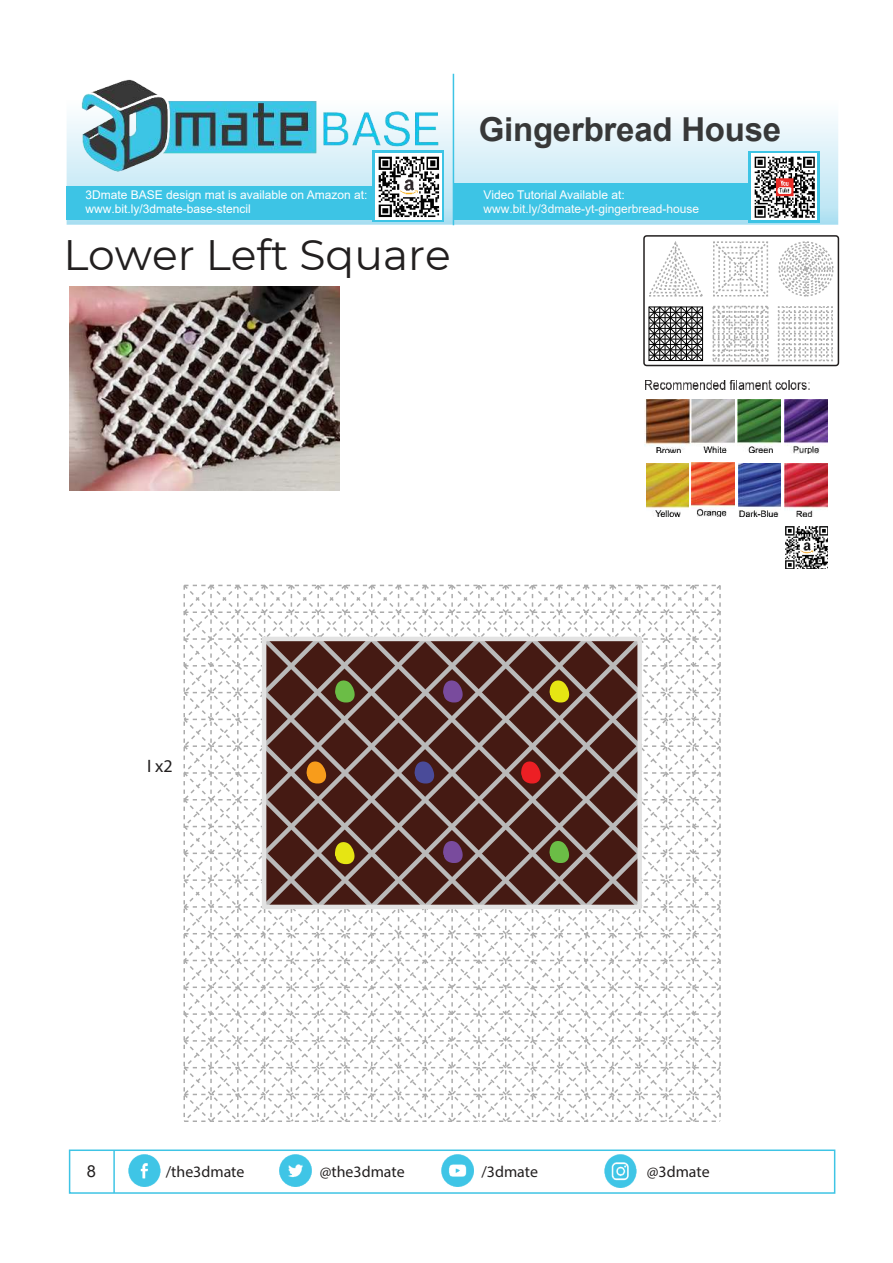
<style>
.page{position:relative;width:893px;height:1263px;background:#fff}
.page>*{position:absolute;margin:0;border:0;box-sizing:border-box;transform-origin:0 0}
.t1{font:42.45px "Montserrat";color:#221f1f}
.t2{font:700 33px "Arial";letter-spacing:-.005em;color:#373838}
.t3{font:18px "Myriad Pro";color:#221f1f}
.t4{font:16.5px "Arial";color:#221f1f}
.t5{font:15.9px "Myriad Pro";color:#221f1f}
.t6{font:12px/14.4px "Arial";color:#fff}
.t7{font:12px "Arial";color:#fbfbfb}
</style>
<div class="page">
<svg style="left:643px;top:235px;width:196px;height:131px"></svg>
<img style="left:67px;top:74px;width:771px;height:151px">
<svg style="left:373px;top:176px;width:71px;height:46px"></svg>
<svg style="left:748px;top:151px;width:72px;height:71px"></svg>
<div style="left:67px;top:186px;width:357px;height:33px;background:#3dc4e5"></div>
<div style="left:454px;top:183px;width:356px;height:36px;background:#3dc4e5"></div>
<hr style="left:453px;top:74px;width:1px;height:151px;background:#3dc4e5">
<img style="left:69px;top:73px;width:384px;height:103px">
<img style="left:376px;top:153px;width:66px;height:66px">
<div style="left:69px;top:1149px;width:766px;height:45px;border:2px solid #3ec4e5"></div>
<img style="left:128px;top:1154px;width:33px;height:32px">
<img style="left:604px;top:1155px;width:33px;height:32px">
<img style="left:441px;top:1154px;width:32px;height:32px">
<img style="left:279px;top:1155px;width:32px;height:32px">
<hr style="left:113px;top:1150px;width:2px;height:43px;background:#3ec4e5">
<svg style="left:183px;top:584px;width:538px;height:538px"></svg>
<img style="left:645px;top:381px;width:164px;height:8px">
<img style="left:644px;top:400px;width:90px;height:53px">
<img style="left:785px;top:463px;width:42px;height:53px">
<img style="left:738px;top:400px;width:43px;height:53px">
<img style="left:646px;top:463px;width:43px;height:53px">
<img style="left:692px;top:463px;width:42px;height:54px">
<img style="left:738px;top:463px;width:43px;height:53px">
<img style="left:785px;top:527px;width:42px;height:42px">
<img style="left:785px;top:399px;width:42px;height:54px">
<img style="left:69px;top:287px;width:270px;height:203px">
<img style="left:751px;top:154px;width:66px;height:65px">
<h2 class="t2" style="left:479px;top:117px;width:304px">Gingerbread House</h2>
<p class="t6" style="left:85px;top:188px;width:284px">3Dmate BASE design mat is available on Amazon at: www.bit.ly/3dmate-base-stencil</p>
<p class="t6" style="left:484px;top:188px;width:143px">Video Tutorial Available at:</p>
<p class="t7" style="left:484px;top:204px;width:217px">www.bit.ly/3dmate-yt-gingerbread-house</p>
<h1 class="t1" style="left:64px;top:239px;width:389px">Lower Left Square</h1>
<h3 class="t3" style="left:147px;top:759px;width:27px">I x2</h3>
<h3 class="t4" style="left:87px;top:1165px;width:11px">8</h3>
<h3 class="t5" style="left:166px;top:1165px;width:80px">/the3dmate</h3>
<h3 class="t5" style="left:320px;top:1165px;width:86px">@the3dmate</h3>
<h3 class="t5" style="left:481px;top:1165px;width:58px">/3dmate</h3>
<h3 class="t5" style="left:647px;top:1165px;width:64px">@3dmate</h3>
</div>
